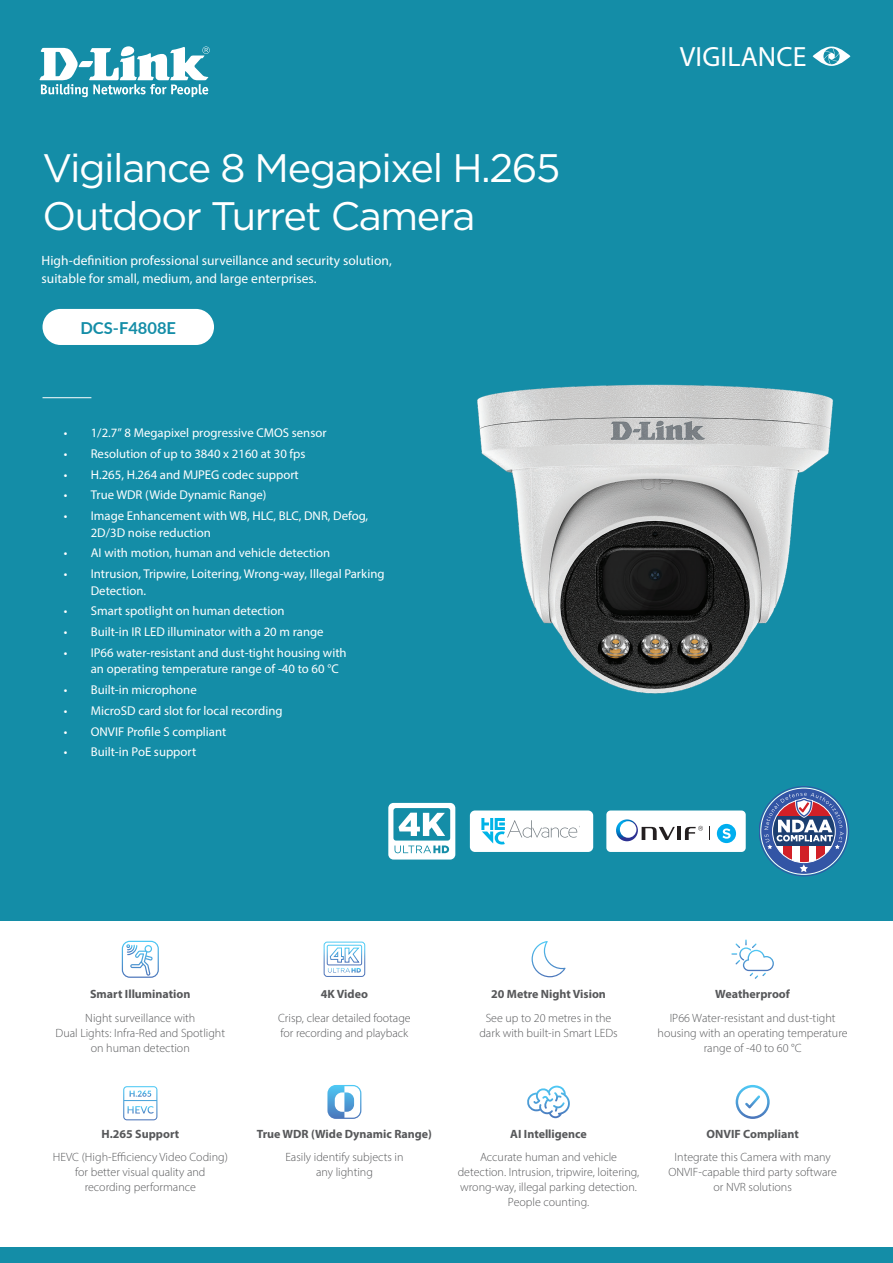
<style>
.page{position:relative;width:893px;height:1263px;background:#fff}
.page>*{position:absolute;margin:0;border:0;box-sizing:border-box;transform-origin:0 0}
.t1{font:39.75px "Gotham";letter-spacing:-.035em;color:#fff}
.t2{font:27.9px "Myriad Pro";letter-spacing:.005em;color:#fff}
.t3{font:700 16.5px "Lato";color:#148da7}
.t4{font:13.5px/18px "Myriad Pro";color:#fff}
.t5{font:12.75px/16.5px "Myriad Pro";color:#fff}
.t6{font:300 12px/15px "Myriad Pro";color:#57585a;text-align:center}
.t7{font:700 12px "Myriad Pro";color:#57585a}
</style>
<div class="page">
<div style="left:0;top:0;width:893px;height:921px;background:#148da7"></div>
<div style="left:0;top:1247px;width:893px;height:16px;background:#148da7"></div>
<div style="left:43px;top:309px;width:171px;height:36px;background:#fff;border-radius:18px"></div>
<hr style="left:43px;top:397px;width:48px;height:1px;background:#fff">
<img style="left:477px;top:384px;width:357px;height:310px">
<div style="left:470px;top:810px;width:123px;height:42px;background:#fff;border-radius:5px"></div>
<svg style="left:481px;top:818px;width:99px;height:26px"></svg>
<div style="left:606px;top:810px;width:140px;height:42px;background:#fff;border-radius:4px"></div>
<svg style="left:616px;top:819px;width:87px;height:22px"></svg>
<div style="left:717px;top:824px;width:19px;height:19px;background:#00aeef;border-radius:50%"></div>
<svg style="left:709px;top:826px;width:1px;height:14px"></svg>
<svg style="left:722px;top:828px;width:9px;height:11px"></svg>
<svg style="left:760px;top:786px;width:88px;height:89px"></svg>
<svg style="left:123px;top:1086px;width:34px;height:34px"></svg>
<svg style="left:532px;top:941px;width:33px;height:36px"></svg>
<svg style="left:731px;top:939px;width:43px;height:40px"></svg>
<svg style="left:327px;top:1085px;width:34px;height:34px"></svg>
<svg style="left:527px;top:1086px;width:43px;height:32px"></svg>
<svg style="left:736px;top:1085px;width:34px;height:34px"></svg>
<svg style="left:122px;top:941px;width:37px;height:37px"></svg>
<svg style="left:388px;top:803px;width:67px;height:56px"></svg>
<svg style="left:323px;top:941px;width:43px;height:36px"></svg>
<svg style="left:813px;top:47px;width:37px;height:19px"></svg>
<svg style="left:39px;top:46px;width:171px;height:51px"></svg>
<p class="t1" style="left:43px;top:143px;width:520px">Vigilance 8 Megapixel H.265</p>
<p class="t1" style="left:43px;top:190px;width:435px">Outdoor Turret Camera</p>
<p class="t4" style="left:42px;top:252px;width:352px">High-definition professional surveillance and security solution, suitable for small, medium, and large enterprises.</p>
<p class="t3" style="left:80px;top:315px;width:97px">DCS-F4808E</p>
<p class="t5" style="left:64px;top:424px;width:264px">• 1/2.7” 8 Megapixel progressive CMOS sensor</p>
<p class="t5" style="left:64px;top:445px;width:243px">• Resolution of up to 3840 x 2160 at 30 fps</p>
<p class="t5" style="left:64px;top:466px;width:236px">• H.265, H.264 and MJPEG codec support</p>
<p class="t5" style="left:64px;top:487px;width:204px">• True WDR (Wide Dynamic Range)</p>
<p class="t5" style="left:91px;top:507px;width:279px;text-indent:-27px">• Image Enhancement with WB, HLC, BLC, DNR, Defog,<br>2D/3D noise reduction</p>
<p class="t5" style="left:64px;top:545px;width:268px">• AI with motion, human and vehicle detection</p>
<p class="t5" style="left:91px;top:565px;width:295px;text-indent:-27px">• Intrusion, Tripwire, Loitering, Wrong-way, Illegal Parking<br>Detection.</p>
<p class="t5" style="left:64px;top:603px;width:222px">• Smart spotlight on human detection</p>
<p class="t5" style="left:64px;top:623px;width:261px">• Built-in IR LED illuminator with a 20 m range</p>
<p class="t5" style="left:91px;top:644px;width:257px;text-indent:-27px">• IP66 water-resistant and dust-tight housing with an operating temperature range of -40 to 60 °C</p>
<p class="t5" style="left:64px;top:681px;width:134px">• Built-in microphone</p>
<p class="t5" style="left:64px;top:702px;width:220px">• MicroSD card slot for local recording</p>
<p class="t5" style="left:64px;top:723px;width:164px">• ONVIF Profile S compliant</p>
<p class="t5" style="left:64px;top:744px;width:134px">• Built-in PoE support</p>
<p class="t2" style="left:680px;top:39px;width:128px">VIGILANCE</p>
<p class="t7" style="left:90px;top:986px;width:102px">Smart Illumination</p>
<p class="t6" style="left:85px;top:1010px;width:112px">Night surveillance with</p>
<p class="t6" style="left:56px;top:1025px;width:171px">Dual Lights: Infra-Red and Spotlight</p>
<p class="t6" style="left:91px;top:1040px;width:100px">on human detection</p>
<p class="t7" style="left:321px;top:986px;width:49px">4K Video</p>
<p class="t6" style="left:278px;top:1010px;width:134px">Crisp, clear detailed footage</p>
<p class="t6" style="left:280px;top:1025px;width:129px">for recording and playback</p>
<p class="t7" style="left:491px;top:986px;width:116px">20 Metre Night Vision</p>
<p class="t6" style="left:486px;top:1010px;width:127px">See up to 20 metres in the</p>
<p class="t6" style="left:479px;top:1025px;width:140px">dark with built-in Smart LEDs</p>
<p class="t7" style="left:715px;top:986px;width:76px">Weatherproof</p>
<p class="t6" style="left:658px;top:1010px;width:192px">IP66 Water-resistant and dust-tight housing with an operating temperature range of -40 to 60 °C</p>
<p class="t7" style="left:101px;top:1126px;width:79px">H.265 Support</p>
<p class="t6" style="left:53px;top:1150px;width:177px">HEVC (High-Efficiency Video Coding)</p>
<p class="t6" style="left:75px;top:1165px;width:132px">for better visual quality and</p>
<p class="t6" style="left:85px;top:1180px;width:113px">recording performance</p>
<p class="t7" style="left:257px;top:1126px;width:177px">True WDR (Wide Dynamic Range)</p>
<p class="t6" style="left:285px;top:1150px;width:120px">Easily identify subjects in</p>
<p class="t6" style="left:316px;top:1165px;width:58px">any lighting</p>
<p class="t7" style="left:510px;top:1126px;width:78px">AI Intelligence</p>
<p class="t6" style="left:480px;top:1150px;width:139px">Accurate human and vehicle</p>
<p class="t6" style="left:458px;top:1165px;width:183px">detection. Intrusion, tripwire, loitering,</p>
<p class="t6" style="left:460px;top:1180px;width:178px">wrong-way, illegal parking detection.<br>People counting.</p>
<p class="t7" style="left:706px;top:1126px;width:94px">ONVIF Compliant</p>
<p class="t6" style="left:675px;top:1150px;width:158px">Integrate this Camera with many</p>
<p class="t6" style="left:668px;top:1165px;width:170px">ONVIF-capable third party software</p>
<p class="t6" style="left:713px;top:1180px;width:80px">or NVR solutions</p>
</div>
